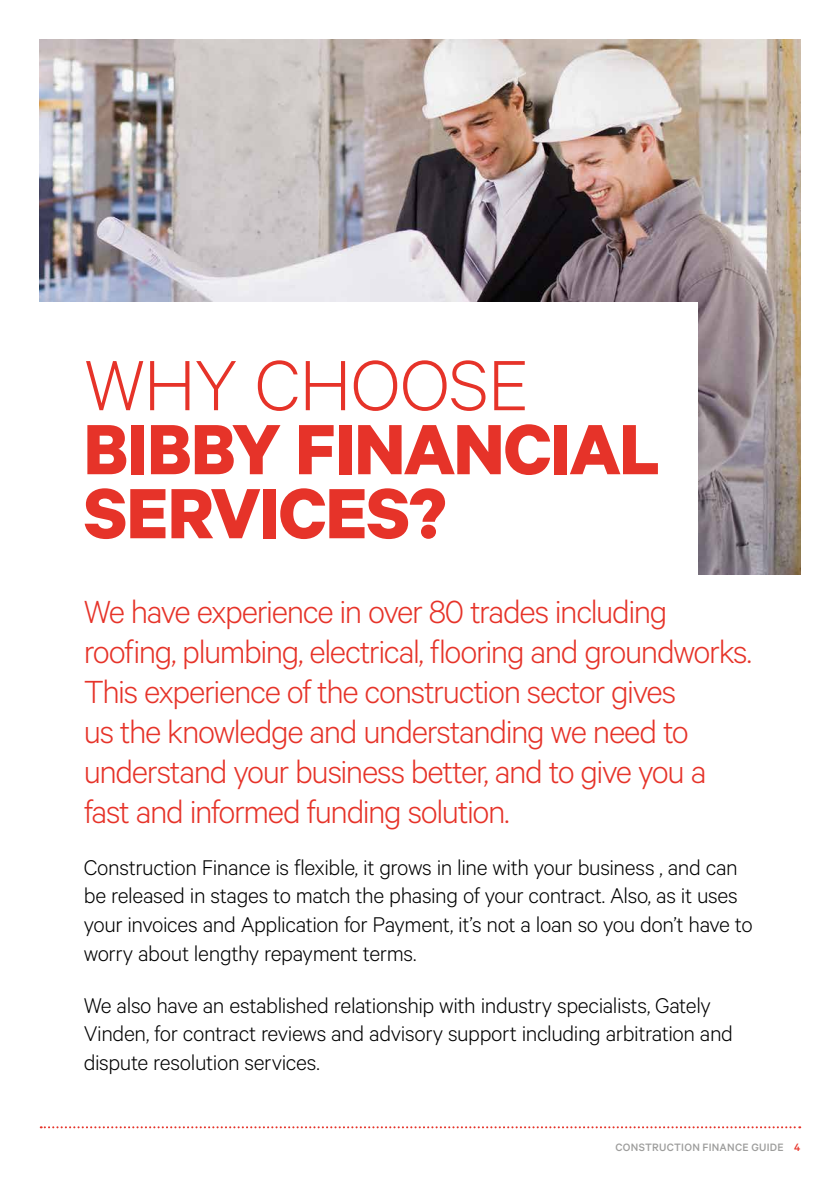
<style>
.page{position:relative;width:840px;height:1191px;background:#fff}
.page>*{position:absolute;margin:0;border:0;box-sizing:border-box;transform-origin:0 0}
.t1{font:700 80px/64px "Calibre";letter-spacing:-.015em;color:#e63329}
.t2{font:300 80px "Calibre";letter-spacing:-.01em;color:#e63329}
.t3{font:300 36px/40px "Calibre";letter-spacing:-.04em;color:#e63329}
.t4{font:300 24px/28.8px "Calibre";letter-spacing:-.015em;color:#000}
.t5{font:500 12px "Calibre";letter-spacing:.025em;color:#9d9d9c}
.s1{color:#e63329}
</style>
<div class="page">
<svg style="left:41px;top:1126px;width:758px;height:2px"></svg>
<img style="left:40px;top:40px;width:759px;height:534px">
<div style="left:33px;top:302px;width:664px;height:276px;background:#fff"></div>
<h1 class="t2" style="left:84px;top:339px;width:446px">WHY CHOOSE</h1>
<h1 class="t1" style="left:84px;top:415px;width:577px">BIBBY FINANCIAL<br>SERVICES?</h1>
<p class="t3" style="left:84px;top:590px;width:669px">We have experience in over 80 trades including roofing, plumbing, electrical, flooring and groundworks.<br>This experience of the construction sector gives<br>us the knowledge and understanding we need to understand your business better, and to give you a fast and informed funding solution.</p>
<p class="t4" style="left:84px;top:851px;width:670px">Construction Finance is flexible, it grows in line with your business , and can be released in stages to match the phasing of your contract. Also, as it uses your invoices and Application for Payment, it’s not a loan so you don’t have to worry about lengthy repayment terms.</p>
<p class="t4" style="left:84px;top:989px;width:650px">We also have an established relationship with industry specialists, Gately<br>Vinden, for contract reviews and advisory support including arbitration and dispute resolution services.</p>
<p class="t5" style="left:615px;top:1140px;width:186px">CONSTRUCTION FINANCE GUIDE <span class="s1">4</span></p>
</div>
